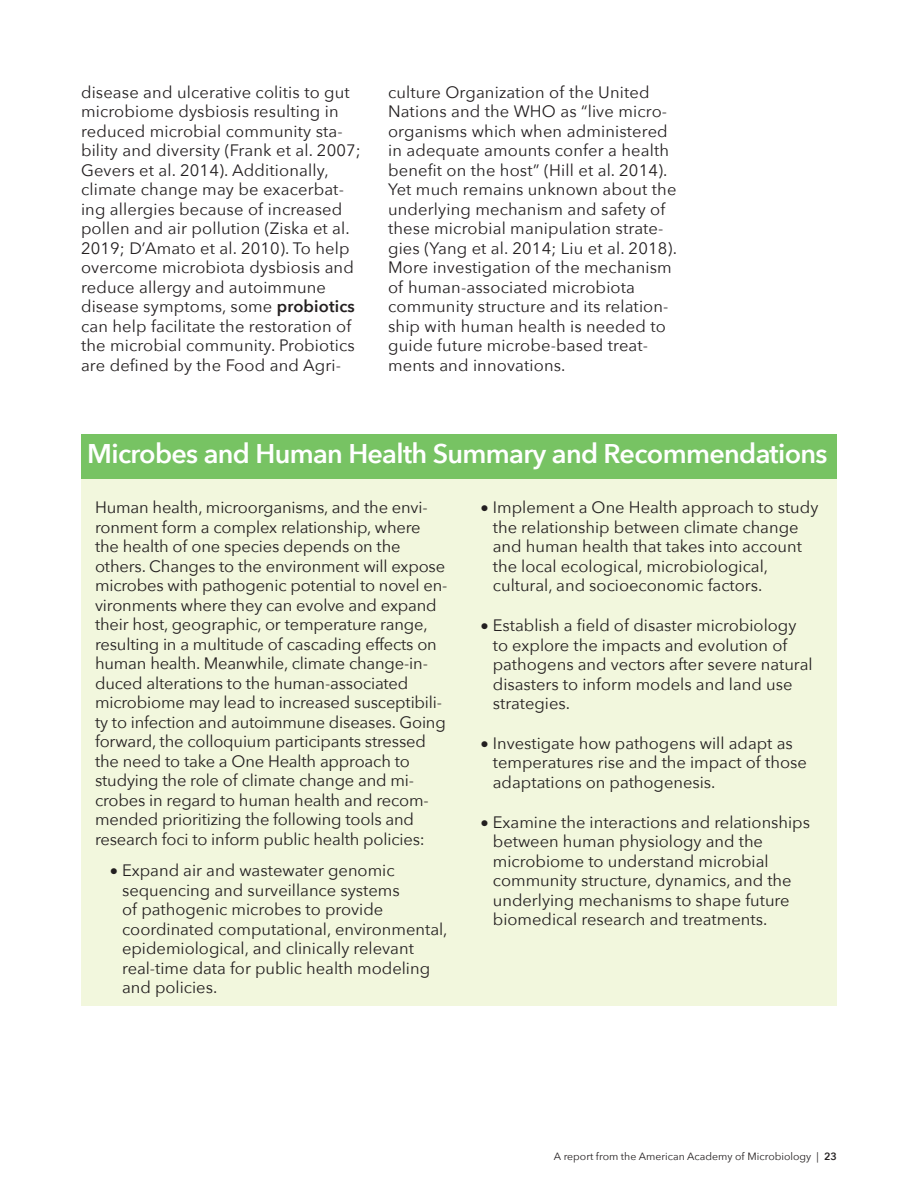
<style>
.page{position:relative;width:918px;height:1188px;background:#fff}
.page>*{position:absolute;margin:0;border:0;box-sizing:border-box;transform-origin:0 0}
.t1{font:600 27px "Avenir Next";letter-spacing:-.025em;color:#fff}
.t2{font:16.5px/19.5px "Avenir Next";color:#231f20}
.t3{font:10.5px "Avenir Next";color:#231f20}
.s1{font-weight:600}
</style>
<div class="page">
<div style="left:81px;top:434px;width:756px;height:572px;background:#f2f7dd"></div>
<div style="left:81px;top:434px;width:756px;height:44px;background:#77c363"></div>
<p class="t2" style="left:81px;top:81px;width:281px">disease and ulcerative colitis to gut microbiome dysbiosis resulting in reduced microbial community sta&shy;bility and diversity (Frank et al. 2007; Gevers et al. 2014). Additionally, climate change may be exacerbat&shy;ing allergies because of increased pollen and air pollution (Ziska et al.<br>2019; D’Amato et al. 2010). To help overcome microbiota dysbiosis and reduce allergy and autoimmune disease symptoms, some <span class="s1">probiotics </span>can help facilitate the restoration of the microbial community. Probiotics are defined by the Food and Agri-</p>
<p class="t2" style="left:388px;top:81px;width:290px">culture Organization of the United Nations and the WHO as “live micro&shy;organisms which when administered in adequate amounts confer a health benefit on the host” (Hill et al. 2014).<br>Yet much remains unknown about the underlying mechanism and safety of these microbial manipulation strate&shy;gies (Yang et al. 2014; Liu et al. 2018).<br>More investigation of the mechanism of human-associated microbiota community structure and its relation&shy;ship with human health is needed to guide future microbe-based treat&shy;ments and innovations.</p>
<p class="t1" style="left:87px;top:430px;width:742px">Microbes and Human Health Summary and Recommendations</p>
<p class="t2" style="left:95px;top:497px;width:354px">Human health, microorganisms, and the envi&shy;ronment form a complex relationship, where the health of one species depends on the others. Changes to the environment will expose microbes with pathogenic potential to novel en&shy;vironments where they can evolve and expand their host, geographic, or temperature range, resulting in a multitude of cascading effects on human health. Meanwhile, climate change-in&shy;duced alterations to the human-associated microbiome may lead to increased susceptibili&shy;ty to infection and autoimmune diseases. Going forward, the colloquium participants stressed the need to take a One Health approach to studying the role of climate change and mi&shy;crobes in regard to human health and recom&shy;mended prioritizing the following tools and research foci to inform public health policies:</p>
<p class="t2" style="left:122px;top:860px;width:327px;text-indent:-12px">• Expand air and wastewater genomic sequencing and surveillance systems<br>of pathogenic microbes to provide coordinated computational, environmental, epidemiological, and clinically relevant real-time data for public health modeling and policies.</p>
<p class="t2" style="left:493px;top:497px;width:327px;text-indent:-12px">• Implement a One Health approach to study the relationship between climate change and human health that takes into account the local ecological, microbiological, cultural, and socioeconomic factors.</p>
<p class="t2" style="left:493px;top:615px;width:321px;text-indent:-12px">• Establish a field of disaster microbiology to explore the impacts and evolution of pathogens and vectors after severe natural disasters to inform models and land use strategies.</p>
<p class="t2" style="left:493px;top:733px;width:316px;text-indent:-12px">• Investigate how pathogens will adapt as temperatures rise and the impact of those adaptations on pathogenesis.</p>
<p class="t2" style="left:493px;top:811px;width:319px;text-indent:-12px">• Examine the interactions and relationships between human physiology and the microbiome to understand microbial community structure, dynamics, and the underlying mechanisms to shape future biomedical research and treatments.</p>
<p class="t3" style="left:554px;top:1147px;width:285px">A report from the American Academy of Microbiology | <span class="s1">23</span></p>
</div>
